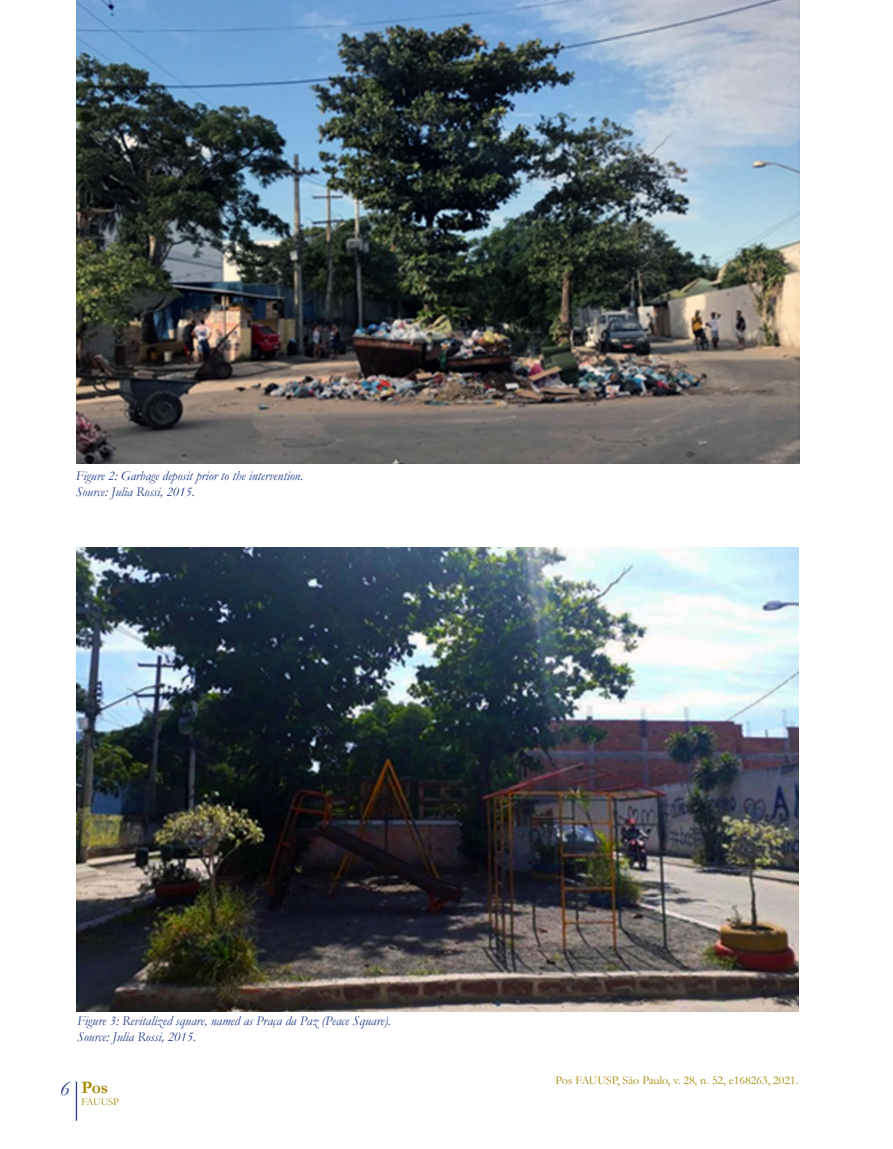
<style>
.page{position:relative;width:893px;height:1149px;background:#fff}
.page>*{position:absolute;margin:0;border:0;box-sizing:border-box;transform-origin:0 0}
.t1{font:italic 21px "Garamond";color:#253f8e}
.t2{font:700 17.55px "Garamond";color:#a78602}
.legenda{font:italic 13.5px "Garamond";color:#253f8e}
.t3{font:12px "Garamond";color:#a78602}
.t4{font:10.5px "Garamond";color:#a78602}
</style>
<div class="page">
<hr style="left:76px;top:1081px;width:1px;height:39px;background:#253f8e">
<img style="left:76px;top:0;width:723px;height:464px">
<img style="left:77px;top:547px;width:721px;height:463px">
<p class="legenda" style="left:76px;top:466px;width:229px">Figure 2: Garbage deposit prior to the intervention.</p>
<p class="legenda" style="left:76px;top:483px;width:121px">Source: Julia Rossi, 2015.</p>
<p class="legenda" style="left:77px;top:1011px;width:315px">Figure 3: Revitalized square, named as Praça da Paz (Peace Square).</p>
<p class="legenda" style="left:77px;top:1027px;width:121px">Source: Julia Rossi, 2015.</p>
<h1 class="t1" style="left:60px;top:1073px;width:11px">6</h1>
<p class="t2" style="left:81px;top:1074px;width:28px">Pos</p>
<p class="t4" style="left:81px;top:1094px;width:39px">FAUUSP</p>
<p class="t3" style="left:556px;top:1071px;width:244px">Pos FAUUSP, São Paulo, v. 28, n. 52, e168263, 2021.</p>
</div>
